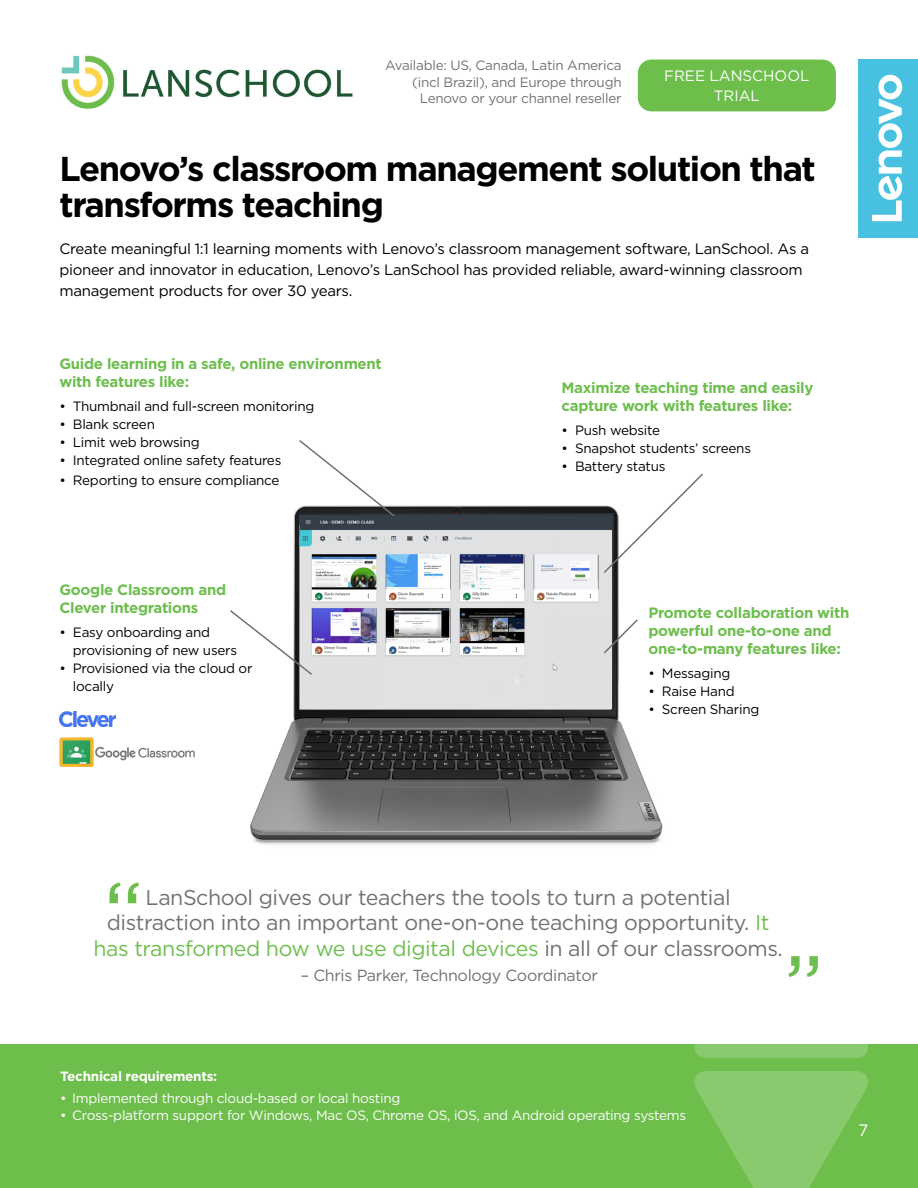
<style>
.page{position:relative;width:918px;height:1188px;background:#fff}
.page>*{position:absolute;margin:0;border:0;box-sizing:border-box;transform-origin:0 0}
.t1{font:91.5px "Gotham";color:#6ebe4f}
.Page_Headline{font:700 34.5px/36px "Gotham";letter-spacing:-.04em;color:#000}
.t2{font:21.45px/25.3px "Gotham";letter-spacing:-.02em;color:#707272;text-align:center}
.t3{font:16.5px "Gotham";color:#fff}
.t4{font:16.05px "Gotham";letter-spacing:-.02em;color:#707272}
.t5{font:700 15px/18px "Gotham";letter-spacing:-.02em;color:#6ebe4f}
.t6{font:15px/21px "Gotham";letter-spacing:-.02em;color:#000}
.t7{font:15px/19.5px "Gotham";color:#fff;text-align:center}
.t8{font:13.5px/18px "Gotham";letter-spacing:-.02em;color:#000}
.t9{font:13.5px "Gotham";letter-spacing:-.02em;color:#fff}
.t10{font:13.5px/16.5px "Gotham";letter-spacing:-.02em;color:#707272;text-align:right}
.t11{font:700 13.5px "Gotham";letter-spacing:-.02em;color:#fff}
.s1{color:#6ebe4f}
</style>
<div class="page">
<div style="left:0;top:1044px;width:918px;height:144px;background:#6ebe4b"></div>
<svg style="left:694px;top:1071px;width:174px;height:117px"></svg>
<div style="left:694px;top:1044px;width:174px;height:14px;background:#8aca6e"></div>
<div style="left:638px;top:60px;width:198px;height:51px;background:#6ebe4b;border-radius:14px"></div>
<img style="left:61px;top:55px;width:292px;height:54px">
<div style="left:858px;top:59px;width:60px;height:179px;background:#48c1e1"></div>
<svg style="left:872px;top:75px;width:30px;height:146px"></svg>
<img style="left:59px;top:711px;width:57px;height:16px">
<img style="left:59px;top:738px;width:136px;height:29px">
<img style="left:250px;top:505px;width:413px;height:340px">
<svg style="left:298px;top:440px;width:122px;height:97px"></svg>
<img style="left:301px;top:516px;width:310px;height:193px">
<svg style="left:602px;top:473px;width:101px;height:102px"></svg>
<svg style="left:602px;top:618px;width:37px;height:37px"></svg>
<svg style="left:230px;top:609px;width:84px;height:67px"></svg>
<p class="t10" style="left:385px;top:57px;width:238px">Available: US, Canada, Latin America (incl Brazil), and Europe through<br>Lenovo or your channel reseller</p>
<p class="t7" style="left:664px;top:66px;width:147px">FREE LANSCHOOL<br>TRIAL</p>
<p class="Page_Headline" style="left:59px;top:151px;width:758px">Lenovo’s classroom management solution that transforms teaching</p>
<p class="t6" style="left:59px;top:238px;width:751px">Create meaningful 1:1 learning moments with Lenovo’s classroom management software, LanSchool. As a pioneer and innovator in education, Lenovo’s LanSchool has provided reliable, award-winning classroom management products for over 30 years.</p>
<p class="t5" style="left:59px;top:355px;width:324px">Guide learning in a safe, online environment with features like:</p>
<p class="t8" style="left:59px;top:397px;width:256px">• Thumbnail and full-screen monitoring</p>
<p class="t8" style="left:59px;top:415px;width:97px">• Blank screen</p>
<p class="t8" style="left:59px;top:433px;width:142px">• Limit web browsing</p>
<p class="t8" style="left:59px;top:451px;width:223px">• Integrated online safety features</p>
<p class="t8" style="left:59px;top:471px;width:222px">• Reporting to ensure compliance</p>
<p class="t5" style="left:59px;top:581px;width:168px">Google Classroom and<br>Clever integrations</p>
<p class="t8" style="left:73px;top:623px;width:166px;text-indent:-14px">• Easy onboarding and provisioning of new users</p>
<p class="t8" style="left:73px;top:659px;width:181px;text-indent:-14px">• Provisioned via the cloud or locally</p>
<p class="t5" style="left:562px;top:379px;width:253px">Maximize teaching time and easily capture work with features like:</p>
<p class="t8" style="left:562px;top:421px;width:100px">• Push website</p>
<p class="t8" style="left:562px;top:439px;width:191px">• Snapshot students’ screens</p>
<p class="t8" style="left:562px;top:457px;width:105px">• Battery status</p>
<p class="t5" style="left:648px;top:603px;width:203px">Promote collaboration with powerful one-to-one and one-to-many features like:</p>
<p class="t8" style="left:648px;top:664px;width:83px">• Messaging</p>
<p class="t8" style="left:648px;top:682px;width:88px">• Raise Hand</p>
<p class="t8" style="left:648px;top:700px;width:112px">• Screen Sharing</p>
<p class="t1" style="left:103px;top:856px;width:42px">“</p>
<p class="t2" style="left:93px;top:884px;width:691px">LanSchool gives our teachers the tools to turn a potential distraction into an important one-on-one teaching opportunity. <span class="s1">It has transformed how we use digital devices</span> in all of our classrooms.</p>
<p class="t4" style="left:301px;top:965px;width:299px">– Chris Parker, Technology Coordinator</p>
<p class="t1" style="left:784px;top:929px;width:42px">”</p>
<p class="t11" style="left:60px;top:1067px;width:159px">Technical requirements:</p>
<p class="t9" style="left:60px;top:1090px;width:342px">• Implemented through cloud-based or local hosting</p>
<p class="t9" style="left:60px;top:1106px;width:627px">• Cross-platform support for Windows, Mac OS, Chrome OS, iOS, and Android operating systems</p>
<p class="t3" style="left:858px;top:1120px;width:11px">7</p>
</div>
